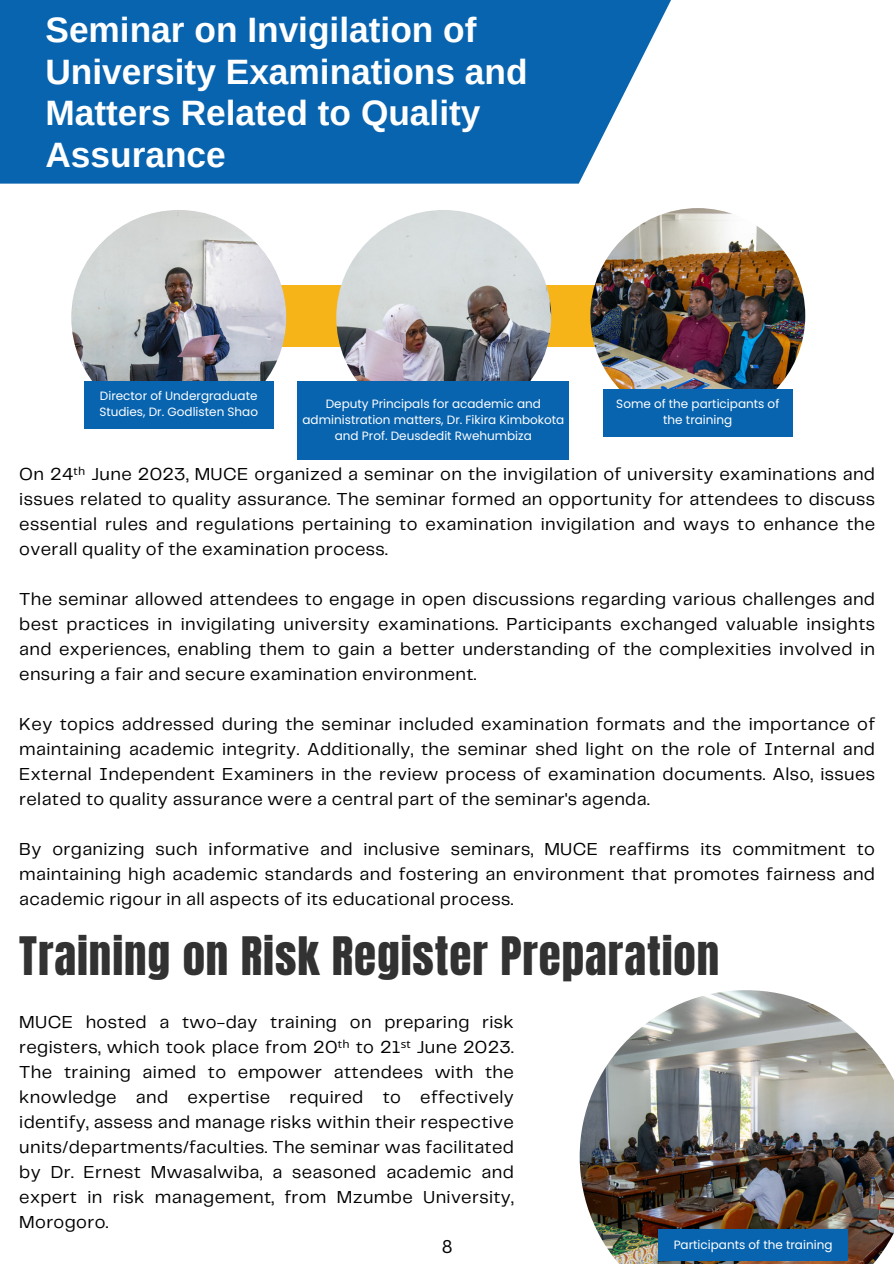
<style>
.page{position:relative;width:894px;height:1264px;background:#fff}
.page>*{position:absolute;margin:0;border:0;box-sizing:border-box;transform-origin:0 0}
.t1{font:45px "Anton";letter-spacing:.02em;color:#323232}
.t2{font:700 35.25px/41.7px "Arimo";color:#fff}
.t3{font:18px/25px "Telegraf";letter-spacing:.02em;color:#000;text-align:justify}
.t4{font:18px "Canva Sans";color:#000}
.t5{font:12px/15.8px "Poppins";color:#fff;text-align:center}
.s1{font-family:"Noto Sans"}
</style>
<div class="page">
<svg style="left:0;top:0;width:671px;height:184px;background:#196eb4"></svg>
<img style="left:579px;top:990px;width:314px;height:273px">
<div style="left:114px;top:285px;width:638px;height:61px;background:#f6b418"></div>
<img style="left:336px;top:210px;width:215px;height:215px;border-radius:50%">
<img style="left:71px;top:210px;width:215px;height:215px;border-radius:50%">
<img style="left:590px;top:208px;width:215px;height:215px;border-radius:50%">
<div style="left:84px;top:381px;width:189px;height:47px;background:#0864af"></div>
<div style="left:298px;top:381px;width:270px;height:79px;background:#0864af"></div>
<div style="left:602px;top:389px;width:190px;height:47px;background:#0864af"></div>
<div style="left:658px;top:1229px;width:189px;height:32px;background:#0864af"></div>
<p class="t2" style="left:45px;top:9px;width:483px">Seminar on Invigilation of<br>University Examinations and<br>Matters Related to Quality<br>Assurance</p>
<p class="t5" style="left:99px;top:388px;width:160px;text-align:left">Director of Undergraduate<br>Studies, Dr. Godlisten Shao</p>
<p class="t5" style="left:302px;top:396px;width:263px">Deputy Principals for academic and administration matters, Dr. Fikira Kimbokota and Prof. Deusdedit Rwehumbiza</p>
<p class="t5" style="left:616px;top:396px;width:164px">Some of the participants of the training</p>
<p class="t3" style="left:19px;top:462px;width:857px">On 24<span class="s1">ᵗʰ</span> June 2023, MUCE organized a seminar on the invigilation of university examinations and issues related to quality assurance. The seminar formed an opportunity for attendees to discuss essential rules and regulations pertaining to examination invigilation and ways to enhance the overall quality of the examination process.</p>
<p class="t3" style="left:19px;top:587px;width:857px">The seminar allowed attendees to engage in open discussions regarding various challenges and best practices in invigilating university examinations. Participants exchanged valuable insights and experiences, enabling them to gain a better understanding of the complexities involved in ensuring a fair and secure examination environment.</p>
<p class="t3" style="left:19px;top:712px;width:857px">Key topics addressed during the seminar included examination formats and the importance of maintaining academic integrity. Additionally, the seminar shed light on the role of Internal and External Independent Examiners in the review process of examination documents. Also, issues related to quality assurance were a central part of the seminar's agenda.</p>
<p class="t3" style="left:19px;top:837px;width:857px">By organizing such informative and inclusive seminars, MUCE reaffirms its commitment to maintaining high academic standards and fostering an environment that promotes fairness and academic rigour in all aspects of its educational process.</p>
<p class="t1" style="left:19px;top:923px;width:701px">Training on Risk Register Preparation</p>
<p class="t3" style="left:19px;top:1010px;width:496px">MUCE hosted a two-day training on preparing risk registers, which took place from 20<span class="s1">ᵗʰ</span> to 21<span class="s1">ˢᵗ</span> June 2023.<br>The training aimed to empower attendees with the knowledge and expertise required to effectively identify, assess and manage risks within their respective units/departments/faculties. The seminar was facilitated by Dr. Ernest Mwasalwiba, a seasoned academic and expert in risk management, from Mzumbe University, Morogoro.</p>
<p class="t4" style="left:442px;top:1234px;width:12px">8</p>
<p class="t5" style="left:673px;top:1236px;width:160px">Participants of the training</p>
</div>
